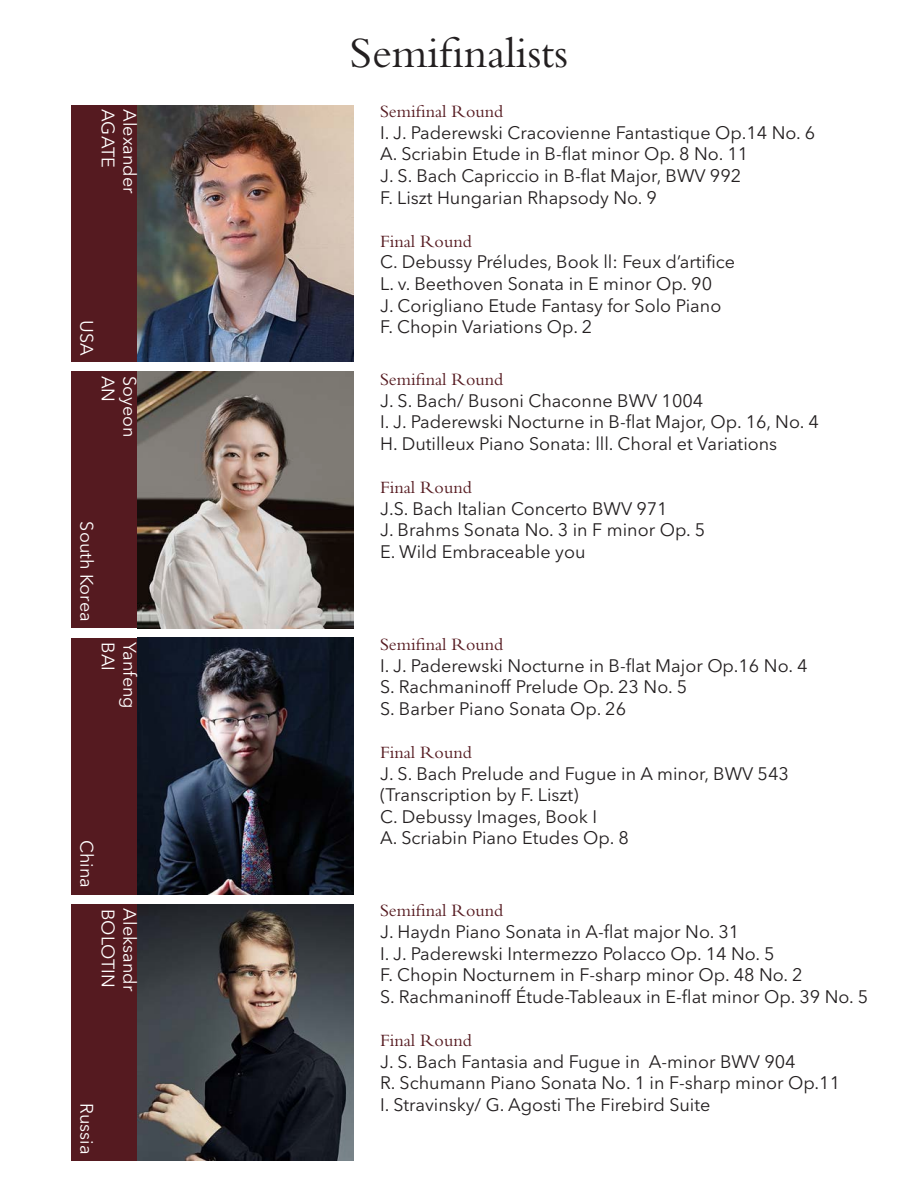
<style>
.page{position:relative;width:918px;height:1188px;background:#fff}
.page>*{position:absolute;margin:0;border:0;box-sizing:border-box;transform-origin:0 0}
.t1{font:45px "Bembo Std";color:#231f20}
.t2{font:18px "Avenir Next LT Pro";color:#231f20}
.t3{font:18px "Bembo Std";color:#551a20}
.t4{font:18px "Avenir Next LT Pro";color:#fff}
</style>
<div class="page">
<img style="left:137px;top:105px;width:216px;height:257px">
<div style="left:71px;top:105px;width:66px;height:257px;background:#551a20"></div>
<img style="left:137px;top:638px;width:216px;height:257px">
<div style="left:71px;top:638px;width:66px;height:257px;background:#551a20"></div>
<img style="left:137px;top:371px;width:216px;height:257px">
<div style="left:71px;top:371px;width:66px;height:257px;background:#551a20"></div>
<img style="left:137px;top:904px;width:216px;height:257px">
<div style="left:71px;top:904px;width:66px;height:257px;background:#551a20"></div>
<p class="t4" style="left:119px;top:109px;width:60px;rotate:90deg">AGATE</p>
<p class="t4" style="left:141px;top:109px;width:86px;rotate:90deg">Alexander</p>
<p class="t4" style="left:97px;top:320px;width:37px;rotate:90deg">USA</p>
<p class="t4" style="left:119px;top:376px;width:28px;rotate:90deg">AN</p>
<p class="t4" style="left:141px;top:376px;width:63px;rotate:90deg">Soyeon</p>
<p class="t4" style="left:97px;top:521px;width:102px;rotate:90deg">South Korea</p>
<p class="t4" style="left:119px;top:642px;width:30px;rotate:90deg">BAI</p>
<p class="t4" style="left:141px;top:642px;width:68px;rotate:90deg">Yanfeng</p>
<p class="t4" style="left:97px;top:840px;width:50px;rotate:90deg">China</p>
<p class="t4" style="left:119px;top:909px;width:80px;rotate:90deg">BOLOTIN</p>
<p class="t4" style="left:141px;top:908px;width:84px;rotate:90deg">Aleksandr</p>
<p class="t4" style="left:97px;top:1103px;width:53px;rotate:90deg">Russia</p>
<p class="t1" style="left:350px;top:27px;width:220px">Semifinalists</p>
<p class="t3" style="left:380px;top:101px;width:124px">Semifinal Round</p>
<p class="t2" style="left:380px;top:122px;width:437px">I. J. Paderewski Cracovienne Fantastique Op.14 No. 6</p>
<p class="t2" style="left:380px;top:143px;width:370px">A. Scriabin Etude in B-flat minor Op. 8 No. 11</p>
<p class="t2" style="left:380px;top:165px;width:363px">J. S. Bach Capriccio in B-flat Major, BWV 992</p>
<p class="t2" style="left:380px;top:187px;width:278px">F. Liszt Hungarian Rhapsody No. 9</p>
<p class="t3" style="left:380px;top:231px;width:93px">Final Round</p>
<p class="t2" style="left:380px;top:251px;width:356px">C. Debussy Préludes, Book ll: Feux d’artifice</p>
<p class="t2" style="left:380px;top:273px;width:333px">L. v. Beethoven Sonata in E minor Op. 90</p>
<p class="t2" style="left:380px;top:295px;width:343px">J. Corigliano Etude Fantasy for Solo Piano</p>
<p class="t2" style="left:380px;top:316px;width:214px">F. Chopin Variations Op. 2</p>
<p class="t3" style="left:380px;top:369px;width:124px">Semifinal Round</p>
<p class="t2" style="left:380px;top:390px;width:325px">J. S. Bach/ Busoni Chaconne BWV 1004</p>
<p class="t2" style="left:380px;top:411px;width:440px">I. J. Paderewski Nocturne in B-flat Major, Op. 16, No. 4</p>
<p class="t2" style="left:380px;top:433px;width:399px">H. Dutilleux Piano Sonata: lll. Choral et Variations</p>
<p class="t3" style="left:380px;top:477px;width:93px">Final Round</p>
<p class="t2" style="left:380px;top:498px;width:289px">J.S. Bach Italian Concerto BWV 971</p>
<p class="t2" style="left:380px;top:519px;width:327px">J. Brahms Sonata No. 3 in F minor Op. 5</p>
<p class="t2" style="left:380px;top:541px;width:207px">E. Wild Embraceable you</p>
<p class="t3" style="left:380px;top:634px;width:124px">Semifinal Round</p>
<p class="t2" style="left:380px;top:655px;width:429px">I. J. Paderewski Nocturne in B-flat Major Op.16 No. 4</p>
<p class="t2" style="left:380px;top:676px;width:309px">S. Rachmaninoff Prelude Op. 23 No. 5</p>
<p class="t2" style="left:380px;top:698px;width:248px">S. Barber Piano Sonata Op. 26</p>
<p class="t3" style="left:380px;top:742px;width:93px">Final Round</p>
<p class="t2" style="left:380px;top:763px;width:410px">J. S. Bach Prelude and Fugue in A minor, BWV 543</p>
<p class="t2" style="left:380px;top:784px;width:200px">(Transcription by F. Liszt)</p>
<p class="t2" style="left:380px;top:806px;width:219px">C. Debussy Images, Book I</p>
<p class="t2" style="left:380px;top:827px;width:250px">A. Scriabin Piano Etudes Op. 8</p>
<p class="t3" style="left:380px;top:900px;width:124px">Semifinal Round</p>
<p class="t2" style="left:380px;top:921px;width:361px">J. Haydn Piano Sonata in A-flat major No. 31</p>
<p class="t2" style="left:380px;top:943px;width:396px">I. J. Paderewski Intermezzo Polacco Op. 14 No. 5</p>
<p class="t2" style="left:380px;top:964px;width:424px">F. Chopin Nocturnem in F-sharp minor Op. 48 No. 2</p>
<p class="t2" style="left:380px;top:986px;width:490px">S. Rachmaninoff Étude-Tableaux in E-flat minor Op. 39 No. 5</p>
<p class="t3" style="left:380px;top:1030px;width:93px">Final Round</p>
<p class="t2" style="left:380px;top:1051px;width:417px">J. S. Bach Fantasia and Fugue in A-minor BWV 904</p>
<p class="t2" style="left:380px;top:1072px;width:462px">R. Schumann Piano Sonata No. 1 in F-sharp minor Op.11</p>
<p class="t2" style="left:380px;top:1094px;width:332px">I. Stravinsky/ G. Agosti The Firebird Suite</p>
</div>
